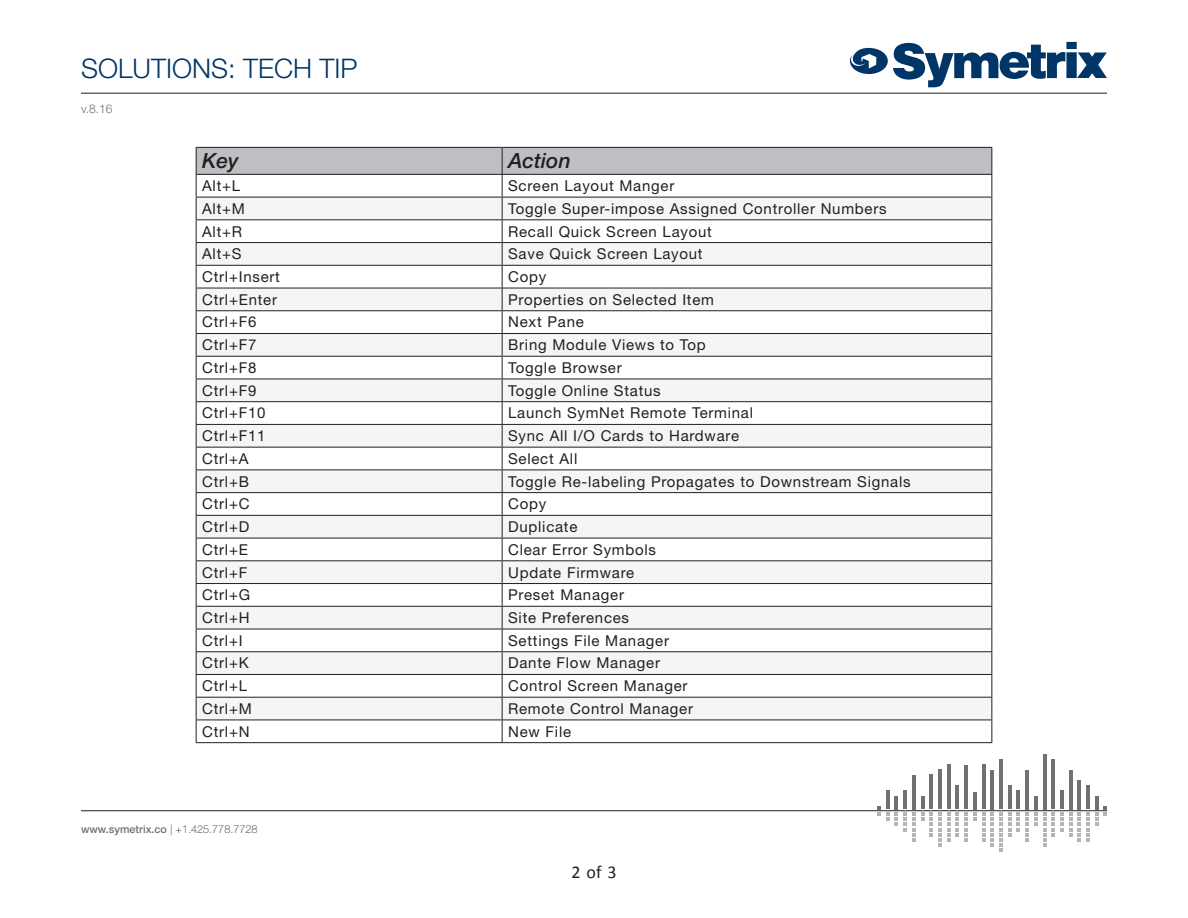
<style>
.page{position:relative;width:1188px;height:918px;background:#fff}
.page>*{position:absolute;margin:0;border:0;box-sizing:border-box;transform-origin:0 0}
.t1{font:300 27px "Helvetica Neue LT Std";color:#003667}
.t2{font:italic 500 21px "Helvetica Neue LT Std";color:#231f20}
.t3{font:18px "Calibri";color:#231f20}
.t4{font:15px "Helvetica Neue LT Std";letter-spacing:.05em;color:#231f20}
.t5{font:300 12px "Helvetica Neue LT Std";color:#717074}
.t6{font:500 10.8px "Helvetica Neue LT Std";color:#717074}
.s1{font-weight:100;color:#003667}
.s2{font-weight:100;color:#231f20}
</style>
<div class="page">
<hr style="left:81px;top:93px;width:1026px;height:1px;background:#231f20">
<hr style="left:81px;top:810px;width:1026px;height:1px;background:#231f20">
<hr style="left:886px;top:791px;width:3px;height:18px;background:#717074">
<hr style="left:904px;top:791px;width:3px;height:18px;background:#717074">
<hr style="left:912px;top:775px;width:3px;height:34px;background:#717074">
<hr style="left:930px;top:775px;width:3px;height:34px;background:#717074">
<hr style="left:938px;top:770px;width:4px;height:39px;background:#717074">
<hr style="left:947px;top:765px;width:3px;height:44px;background:#717074">
<hr style="left:956px;top:785px;width:3px;height:24px;background:#717074">
<hr style="left:965px;top:765px;width:3px;height:44px;background:#717074">
<hr style="left:973px;top:792px;width:3px;height:17px;background:#717074">
<hr style="left:982px;top:765px;width:3px;height:44px;background:#717074">
<hr style="left:991px;top:770px;width:3px;height:39px;background:#717074">
<hr style="left:999px;top:759px;width:3px;height:50px;background:#717074">
<hr style="left:1008px;top:786px;width:3px;height:23px;background:#717074">
<hr style="left:1017px;top:791px;width:3px;height:18px;background:#717074">
<hr style="left:1026px;top:770px;width:3px;height:39px;background:#717074">
<hr style="left:1043px;top:754px;width:3px;height:55px;background:#717074">
<hr style="left:1052px;top:759px;width:3px;height:50px;background:#717074">
<hr style="left:1060px;top:791px;width:3px;height:18px;background:#717074">
<hr style="left:1069px;top:770px;width:3px;height:39px;background:#717074">
<hr style="left:1078px;top:780px;width:3px;height:29px;background:#717074">
<hr style="left:1087px;top:785px;width:3px;height:24px;background:#717074">
<svg style="left:878px;top:806px;width:11px;height:15px"></svg>
<svg style="left:895px;top:796px;width:3px;height:30px"></svg>
<svg style="left:904px;top:812px;width:11px;height:29px"></svg>
<svg style="left:921px;top:797px;width:3px;height:24px"></svg>
<svg style="left:930px;top:812px;width:20px;height:35px"></svg>
<svg style="left:956px;top:812px;width:3px;height:24px"></svg>
<svg style="left:965px;top:812px;width:11px;height:29px"></svg>
<svg style="left:982px;top:812px;width:3px;height:29px"></svg>
<svg style="left:991px;top:812px;width:11px;height:40px"></svg>
<svg style="left:1008px;top:812px;width:3px;height:24px"></svg>
<svg style="left:1017px;top:812px;width:3px;height:19px"></svg>
<svg style="left:1026px;top:796px;width:11px;height:45px"></svg>
<svg style="left:1043px;top:812px;width:3px;height:35px"></svg>
<svg style="left:1052px;top:812px;width:11px;height:24px"></svg>
<svg style="left:1069px;top:812px;width:3px;height:24px"></svg>
<svg style="left:1078px;top:812px;width:3px;height:29px"></svg>
<svg style="left:1087px;top:796px;width:11px;height:45px"></svg>
<svg style="left:1104px;top:806px;width:3px;height:9px"></svg>
<svg style="left:849px;top:42px;width:258px;height:45px"></svg>
<hr style="left:196px;top:742px;width:306px;height:1px;background:#231f20">
<hr style="left:502px;top:742px;width:490px;height:1px;background:#231f20">
<svg style="left:196px;top:147px;width:796px;height:595px"></svg>
<hr style="left:196px;top:174px;width:306px;height:1px;background:#231f20">
<hr style="left:502px;top:174px;width:490px;height:1px;background:#231f20">
<h1 class="t1" style="left:81px;top:52px;width:278px">SOLUTIONS: TECH TIP</h1>
<p class="t5" style="left:81px;top:101px;width:33px">v.8.16</p>
<p class="t2" style="left:202px;top:148px;width:38px">Key</p>
<p class="t2" style="left:508px;top:148px;width:64px">Action</p>
<p class="t4" style="left:202px;top:177px;width:40px">Alt+L</p>
<p class="t4" style="left:508px;top:177px;width:168px">Screen Layout Manger</p>
<p class="t4" style="left:202px;top:200px;width:44px">Alt+M</p>
<p class="t4" style="left:508px;top:200px;width:380px">Toggle Super-impose Assigned Controller Numbers</p>
<p class="t4" style="left:202px;top:222px;width:42px">Alt+R</p>
<p class="t4" style="left:508px;top:222px;width:205px">Recall Quick Screen Layout</p>
<p class="t4" style="left:202px;top:245px;width:41px">Alt+S</p>
<p class="t4" style="left:508px;top:245px;width:196px">Save Quick Screen Layout</p>
<p class="t4" style="left:202px;top:268px;width:79px">Ctrl+Insert</p>
<p class="t4" style="left:508px;top:268px;width:40px">Copy</p>
<p class="t4" style="left:202px;top:290px;width:76px">Ctrl+Enter</p>
<p class="t4" style="left:508px;top:290px;width:207px">Properties on Selected Item</p>
<p class="t4" style="left:202px;top:313px;width:56px">Ctrl+F6</p>
<p class="t4" style="left:508px;top:313px;width:77px">Next Pane</p>
<p class="t4" style="left:202px;top:336px;width:56px">Ctrl+F7</p>
<p class="t4" style="left:508px;top:336px;width:199px">Bring Module Views to Top</p>
<p class="t4" style="left:202px;top:359px;width:56px">Ctrl+F8</p>
<p class="t4" style="left:508px;top:359px;width:115px">Toggle Browser</p>
<p class="t4" style="left:202px;top:381px;width:56px">Ctrl+F9</p>
<p class="t4" style="left:508px;top:381px;width:154px">Toggle Online Status</p>
<p class="t4" style="left:202px;top:404px;width:65px">Ctrl+F10</p>
<p class="t4" style="left:508px;top:404px;width:246px">Launch SymNet Remote Terminal</p>
<p class="t4" style="left:202px;top:427px;width:65px">Ctrl+F11</p>
<p class="t4" style="left:508px;top:427px;width:232px">Sync All I/O Cards to Hardware</p>
<p class="t4" style="left:202px;top:450px;width:48px">Ctrl+A</p>
<p class="t4" style="left:508px;top:450px;width:71px">Select All</p>
<p class="t4" style="left:202px;top:472px;width:48px">Ctrl+B</p>
<p class="t4" style="left:508px;top:472px;width:404px">Toggle Re-labeling Propagates to Downstream Signals</p>
<p class="t4" style="left:202px;top:495px;width:49px">Ctrl+C</p>
<p class="t4" style="left:508px;top:495px;width:40px">Copy</p>
<p class="t4" style="left:202px;top:518px;width:49px">Ctrl+D</p>
<p class="t4" style="left:508px;top:518px;width:71px">Duplicate</p>
<p class="t4" style="left:202px;top:541px;width:47px">Ctrl+E</p>
<p class="t4" style="left:508px;top:541px;width:149px">Clear Error Symbols</p>
<p class="t4" style="left:202px;top:563px;width:47px">Ctrl+F</p>
<p class="t4" style="left:508px;top:563px;width:128px">Update Firmware</p>
<p class="t4" style="left:202px;top:586px;width:50px">Ctrl+G</p>
<p class="t4" style="left:508px;top:586px;width:117px">Preset Manager</p>
<p class="t4" style="left:202px;top:609px;width:49px">Ctrl+H</p>
<p class="t4" style="left:508px;top:609px;width:122px">Site Preferences</p>
<p class="t4" style="left:202px;top:631px;width:42px">Ctrl+I</p>
<p class="t4" style="left:508px;top:631px;width:162px">Settings File Manager</p>
<p class="t4" style="left:202px;top:654px;width:48px">Ctrl+K</p>
<p class="t4" style="left:508px;top:654px;width:153px">Dante Flow Manager</p>
<p class="t4" style="left:202px;top:677px;width:46px">Ctrl+L</p>
<p class="t4" style="left:508px;top:677px;width:181px">Control Screen Manager</p>
<p class="t4" style="left:202px;top:700px;width:51px">Ctrl+M</p>
<p class="t4" style="left:508px;top:700px;width:186px">Remote Control Manager</p>
<p class="t4" style="left:202px;top:722px;width:49px">Ctrl+N</p>
<p class="t4" style="left:508px;top:722px;width:65px">New File</p>
<p class="t6" style="left:81px;top:822px;width:178px">www.symetrix.co <span class="s1">|</span> <span class="s2">+1.425.778.7728</span></p>
<p class="t3" style="left:571px;top:860px;width:47px">2of3</p>
</div>
